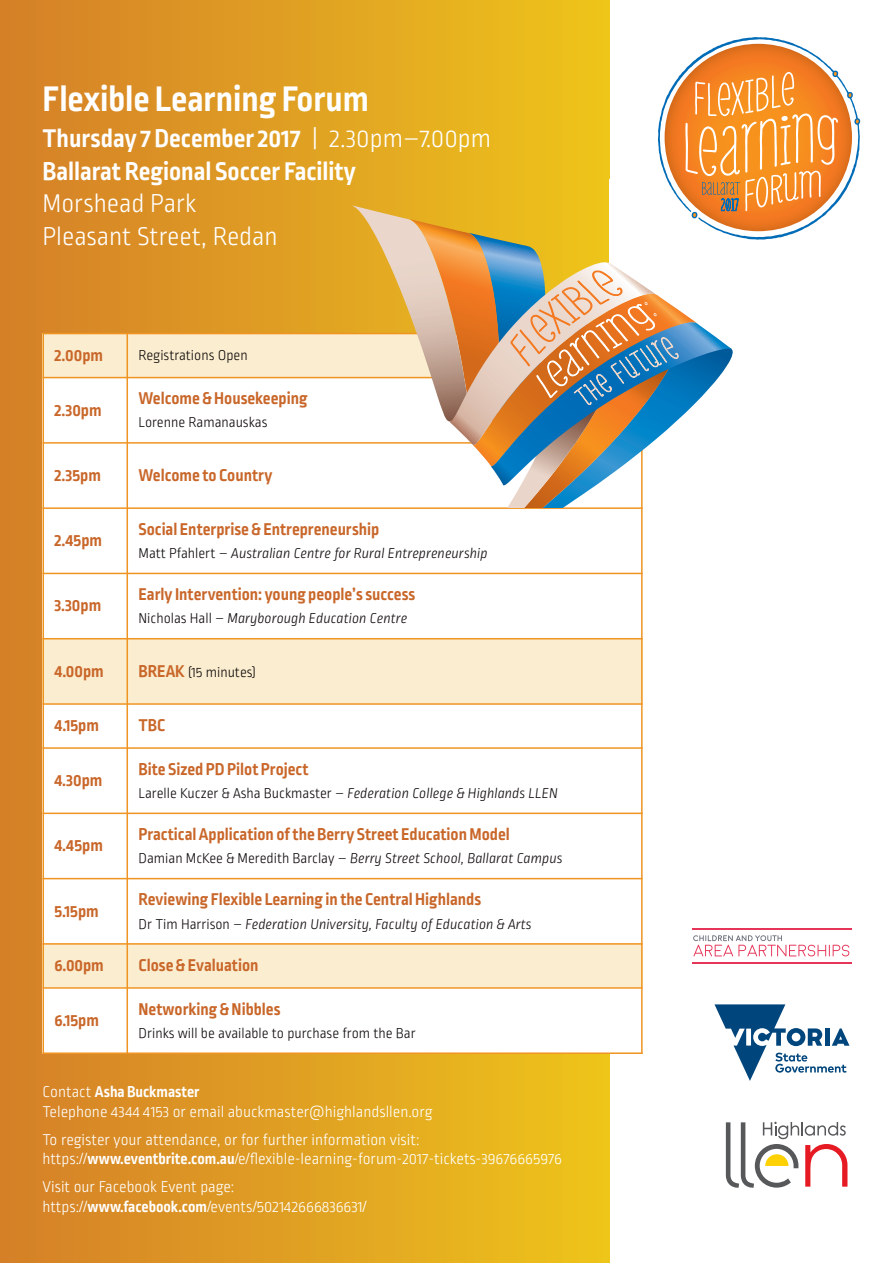
<style>
.page{position:relative;width:893px;height:1263px;background:#fff}
.page>*{position:absolute;margin:0;border:0;box-sizing:border-box;transform-origin:0 0}
.t1{font:700 37.5px "Ropa Sans Pro";color:#fff}
.t2{font:700 27px/32.4px "Ropa Sans Pro";color:#fff}
.t3{font:300 27px/32.4px "Ropa Sans Pro";color:#fff}
.t4{font:18.3px "Mr Moustache Display Unicase";color:#006cb7}
.t5{font:700 18px "Ropa Sans Pro";color:#c9672a}
.t6{font:300 16.5px/19.5px "Ropa Sans Pro";color:#fff}
.t7{font:italic 300 15px "Ropa Sans Pro";color:#0d0908}
.t8{font:300 15px "Ropa Sans Pro";color:#0d0908}
.s1{font-weight:300}
.s2{font-style:normal}
.s3{font-weight:700;font-size:18px;color:#c9672a}
.s4{font-weight:700}
</style>
<div class="page">
<div style="left:0;top:0;width:609px;height:1263px;background:linear-gradient(to right,#d47f29,#edc41b)"></div>
<div style="left:43px;top:333px;width:84px;height:45px;background:#fbedd0"></div>
<div style="left:127px;top:333px;width:516px;height:45px;background:#fbedd0"></div>
<div style="left:43px;top:378px;width:84px;height:65px;background:#fff"></div>
<div style="left:127px;top:378px;width:516px;height:65px;background:#fff"></div>
<div style="left:43px;top:443px;width:84px;height:65px;background:#fff"></div>
<div style="left:127px;top:443px;width:516px;height:65px;background:#fff"></div>
<div style="left:43px;top:508px;width:84px;height:65px;background:#fff"></div>
<div style="left:127px;top:508px;width:516px;height:65px;background:#fff"></div>
<div style="left:43px;top:573px;width:84px;height:66px;background:#fff"></div>
<div style="left:127px;top:573px;width:516px;height:66px;background:#fff"></div>
<div style="left:43px;top:639px;width:84px;height:65px;background:#fbedd0"></div>
<div style="left:127px;top:639px;width:516px;height:65px;background:#fbedd0"></div>
<div style="left:43px;top:704px;width:84px;height:44px;background:#fff"></div>
<div style="left:127px;top:704px;width:516px;height:44px;background:#fff"></div>
<div style="left:43px;top:748px;width:84px;height:65px;background:#fff"></div>
<div style="left:127px;top:748px;width:516px;height:65px;background:#fff"></div>
<div style="left:43px;top:813px;width:84px;height:66px;background:#fff"></div>
<div style="left:127px;top:813px;width:516px;height:66px;background:#fff"></div>
<div style="left:43px;top:879px;width:84px;height:65px;background:#fff"></div>
<div style="left:127px;top:879px;width:516px;height:65px;background:#fff"></div>
<div style="left:43px;top:944px;width:84px;height:44px;background:#fbedd0"></div>
<div style="left:127px;top:944px;width:516px;height:44px;background:#fbedd0"></div>
<div style="left:43px;top:988px;width:84px;height:66px;background:#fff"></div>
<div style="left:127px;top:988px;width:516px;height:66px;background:#fff"></div>
<hr style="left:43px;top:333px;width:1px;height:721px;background:#f09421">
<hr style="left:127px;top:333px;width:1px;height:721px;background:#f09421">
<hr style="left:641px;top:333px;width:2px;height:721px;background:#f09421">
<hr style="left:43px;top:333px;width:600px;height:1px;background:#f09421">
<hr style="left:43px;top:377px;width:600px;height:1px;background:#f09421">
<hr style="left:43px;top:442px;width:600px;height:2px;background:#f09421">
<hr style="left:43px;top:507px;width:600px;height:2px;background:#f09421">
<hr style="left:43px;top:573px;width:600px;height:1px;background:#f09421">
<hr style="left:43px;top:638px;width:600px;height:1px;background:#f09421">
<hr style="left:43px;top:703px;width:600px;height:2px;background:#f09421">
<hr style="left:43px;top:747px;width:600px;height:2px;background:#f09421">
<hr style="left:43px;top:812px;width:600px;height:2px;background:#f09421">
<hr style="left:43px;top:878px;width:600px;height:1px;background:#f09421">
<hr style="left:43px;top:943px;width:600px;height:2px;background:#f09421">
<hr style="left:43px;top:987px;width:600px;height:2px;background:#f09421">
<hr style="left:43px;top:1052px;width:600px;height:2px;background:#f09421">
<svg style="left:352px;top:37px;width:508px;height:470px"></svg>
<svg style="left:726px;top:1122px;width:121px;height:66px"></svg>
<svg style="left:714px;top:1004px;width:135px;height:77px"></svg>
<hr style="left:692px;top:962px;width:159px;height:1px;background:#e63559">
<hr style="left:692px;top:928px;width:159px;height:1px;background:#e63559">
<svg style="left:693px;top:935px;width:156px;height:21px"></svg>
<h1 class="t1" style="left:43px;top:85px;width:328px">Flexible Learning Forum</h1>
<h2 class="t2" style="left:43px;top:124px;width:450px">Thursday 7 December 2017 <span class="s1">| 2.30pm–7.00pm<br></span>Ballarat Regional Soccer Facility</h2>
<h2 class="t3" style="left:43px;top:190px;width:237px">Morshead Park<br>Pleasant Street, Redan</h2>
<p class="t5" style="left:55px;top:349px;width:50px">2.00pm</p>
<p class="t8" style="left:139px;top:350px;width:111px">Registrations Open</p>
<p class="t5" style="left:55px;top:403px;width:49px">2.30pm</p>
<p class="t5" style="left:139px;top:392px;width:170px">Welcome &amp; Housekeeping</p>
<p class="t8" style="left:139px;top:417px;width:130px">Lorenne Ramanauskas</p>
<p class="t5" style="left:55px;top:468px;width:48px">2.35pm</p>
<p class="t5" style="left:139px;top:468px;width:135px">Welcome to Country</p>
<p class="t5" style="left:55px;top:534px;width:49px">2.45pm</p>
<p class="t5" style="left:55px;top:599px;width:48px">3.30pm</p>
<p class="t5" style="left:139px;top:522px;width:242px">Social Enterprise &amp; Entrepreneurship</p>
<p class="t7" style="left:139px;top:548px;width:351px"><span class="s2">Matt Pfahlert –</span> Australian Centre for Rural Entrepreneurship</p>
<p class="t5" style="left:139px;top:588px;width:278px">Early Intervention: young people’s success</p>
<p class="t7" style="left:139px;top:613px;width:270px"><span class="s2">Nicholas Hall –</span> Maryborough Education Centre</p>
<p class="t5" style="left:55px;top:664px;width:51px">4.00pm</p>
<p class="t8" style="left:139px;top:666px;width:119px"><span class="s3">BREAK</span> (15 minutes)</p>
<p class="t5" style="left:55px;top:719px;width:46px">4.15pm</p>
<p class="t5" style="left:139px;top:719px;width:28px">TBC</p>
<p class="t5" style="left:55px;top:774px;width:49px">4.30pm</p>
<p class="t5" style="left:55px;top:839px;width:50px">4.45pm</p>
<p class="t5" style="left:55px;top:904px;width:46px">5.15pm</p>
<p class="t5" style="left:139px;top:762px;width:172px">Bite Sized PD Pilot Project</p>
<p class="t7" style="left:139px;top:788px;width:421px"><span class="s2">Larelle Kuczer &amp; Asha Buckmaster –</span> Federation College &amp; Highlands LLEN</p>
<p class="t5" style="left:139px;top:828px;width:373px">Practical Application of the Berry Street Education Model</p>
<p class="t7" style="left:139px;top:853px;width:425px"><span class="s2">Damian McKee &amp; Meredith Barclay –</span> Berry Street School, Ballarat Campus</p>
<p class="t5" style="left:139px;top:893px;width:344px">Reviewing Flexible Learning in the Central Highlands</p>
<p class="t7" style="left:139px;top:918px;width:395px"><span class="s2">Dr Tim Harrison –</span> Federation University, Faculty of Education &amp; Arts</p>
<p class="t5" style="left:55px;top:959px;width:51px">6.00pm</p>
<p class="t5" style="left:139px;top:959px;width:121px">Close &amp; Evaluation</p>
<p class="t5" style="left:55px;top:1013px;width:46px">6.15pm</p>
<p class="t5" style="left:139px;top:1002px;width:143px">Networking &amp; Nibbles</p>
<p class="t8" style="left:139px;top:1027px;width:279px">Drinks will be available to purchase from the Bar</p>
<p class="t6" style="left:43px;top:1083px;width:392px">Contact <span class="s4">Asha Buckmaster<br></span>Telephone 4344 4153 or email abuckmaster@highlandsllen.org</p>
<p class="t6" style="left:43px;top:1131px;width:521px">To register your attendance, or for further information visit: https://<span class="s4">www.eventbrite.com.au</span>/e/flexible-learning-forum-2017-tickets-39676665976</p>
<p class="t6" style="left:43px;top:1178px;width:326px">Visit our Facebook Event page: https://<span class="s4">www.facebook.com</span>/events/502142666836631/</p>
<p class="t4" style="left:721px;top:194px;width:19px">2017</p>
</div>
